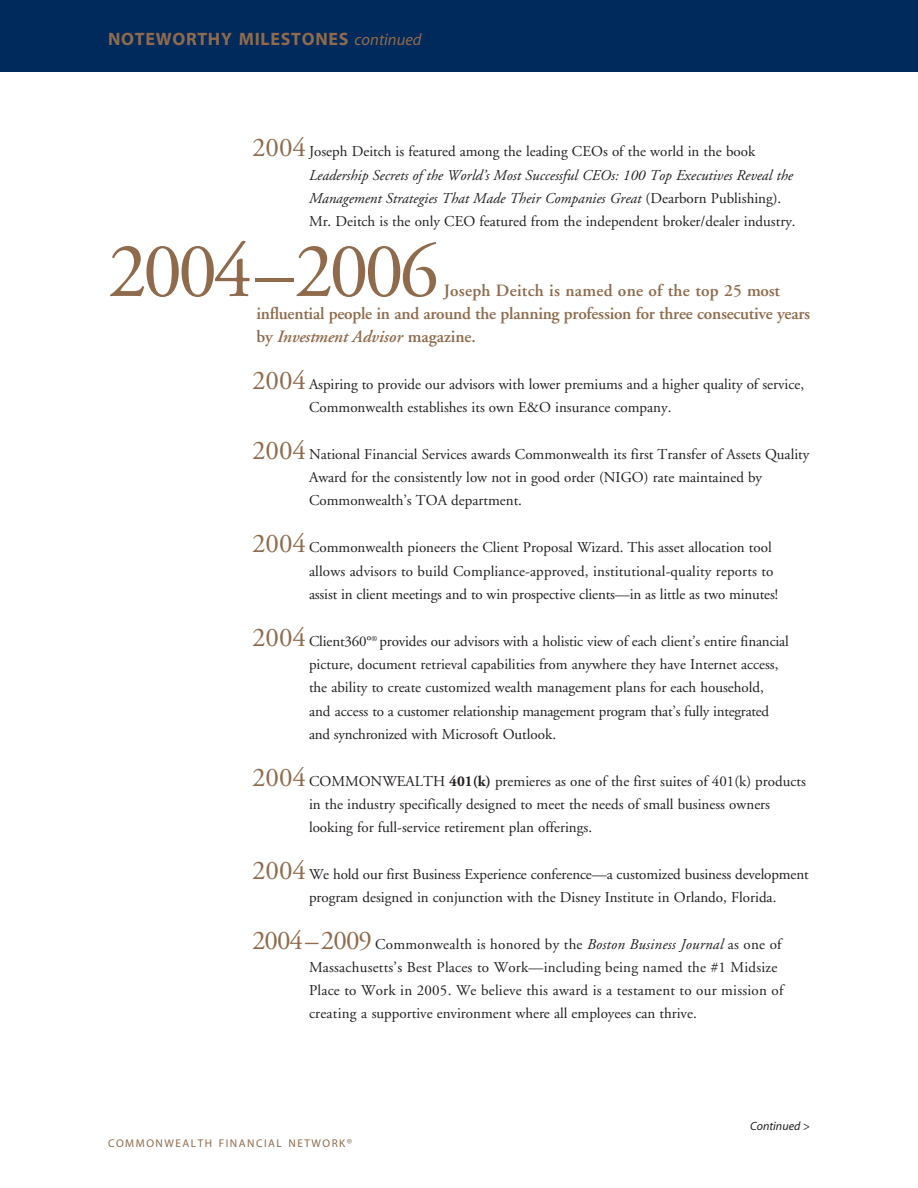
<style>
.page{position:relative;width:918px;height:1188px;background:#fff}
.page>*{position:absolute;margin:0;border:0;box-sizing:border-box;transform-origin:0 0}
.Text{font:78px "Adobe Garamond";letter-spacing:-.05em;color:#8f6b4c}
.t1{font:700 18px "Myriad";letter-spacing:.04em;color:#8f6b4c}
.Text-2{font:600 17.25px/23.2px "Adobe Garamond";letter-spacing:-.015em;color:#8f6b4c}
.Text-3{font:15px/23.2px "Adobe Garamond";color:#231f20}
.t2{font:italic 12px "Myriad";color:#231f20}
.t3{font:11.25px "Myriad";letter-spacing:.135em;color:#8f6b4c}
.s1{font-weight:400;font-style:italic;font-size:16.5px}
.s2{font-size:27px;color:#8f6b4c}
.s3{font-style:italic}
.s4{font-weight:700}
.s5{font-size:10.5px}
</style>
<div class="page">
<div style="left:0;top:0;width:918px;height:71px;background:#00295c"></div>
<p class="t1" style="left:108px;top:30px;width:315px">NOTEWORTHY MILESTONES <span class="s1">continued</span></p>
<p class="Text-3" style="left:309px;top:140px;width:488px;text-indent:-57px"><span class="s2">2004</span> Joseph Deitch is featured among the leading CEOs of the world in the book <span class="s3">Leadership Secrets of the World’s Most Successful CEOs: 100 Top Executives Reveal the Management Strategies That Made Their Companies Great</span> (Dearborn Publishing).<br>Mr. Deitch is the only CEO featured from the independent broker/dealer industry.</p>
<p class="Text" style="left:108px;top:230px;width:332px">2004–2006</p>
<p class="Text-2" style="left:257px;top:279px;width:555px;text-indent:187px">Joseph Deitch is named one of the top 25 most influential people in and around the planning profession for three consecutive years by <span class="s3">Investment Advisor</span> magazine.</p>
<p class="Text-3" style="left:309px;top:373px;width:497px;text-indent:-57px"><span class="s2">2004</span> Aspiring to provide our advisors with lower premiums and a higher quality of service,<br>Commonwealth establishes its own E&amp;O insurance company.</p>
<p class="Text-3" style="left:309px;top:443px;width:502px;text-indent:-57px"><span class="s2">2004</span> National Financial Services awards Commonwealth its first Transfer of Assets Quality<br>Award for the consistently low not in good order (NIGO) rate maintained by<br>Commonwealth’s TOA department.</p>
<p class="Text-3" style="left:309px;top:536px;width:471px;text-indent:-57px"><span class="s2">2004</span> Commonwealth pioneers the Client Proposal Wizard. This asset allocation tool allows advisors to build Compliance-approved, institutional-quality reports to assist in client meetings and to win prospective clients—in as little as two minutes!</p>
<p class="Text-3" style="left:309px;top:630px;width:481px;text-indent:-57px"><span class="s2">2004</span> Client360°<sup>®</sup> provides our advisors with a holistic view of each client’s entire financial picture, document retrieval capabilities from anywhere they have Internet access, the ability to create customized wealth management plans for each household, and access to a customer relationship management program that’s fully integrated and synchronized with Microsoft Outlook.</p>
<p class="Text-3" style="left:309px;top:770px;width:498px;text-indent:-57px"><span class="s2">2004</span> COMMONWEALTH <span class="s4">401(k)</span> premieres as one of the first suites of 401(k) products in the industry specifically designed to meet the needs of small business owners looking for full-service retirement plan offerings.</p>
<p class="Text-3" style="left:309px;top:863px;width:501px;text-indent:-57px"><span class="s2">2004</span> We hold our first Business Experience conference—a customized business development program designed in conjunction with the Disney Institute in Orlando, Florida.</p>
<p class="Text-3" style="left:309px;top:933px;width:476px;text-indent:-57px"><span class="s2">2004–2009</span> Commonwealth is honored by the <span class="s3">Boston Business Journal</span> as one of Massachusetts’s Best Places to Work—including being named the #1 Midsize Place to Work in 2005. We believe this award is a testament to our mission of creating a supportive environment where all employees can thrive.</p>
<p class="t3" style="left:108px;top:1137px;width:246px">COMMONWEALTH FINANCIAL NETWORK<span class="s5">®</span></p>
<p class="t2" style="left:750px;top:1120px;width:61px">Continued &gt;</p>
</div>
